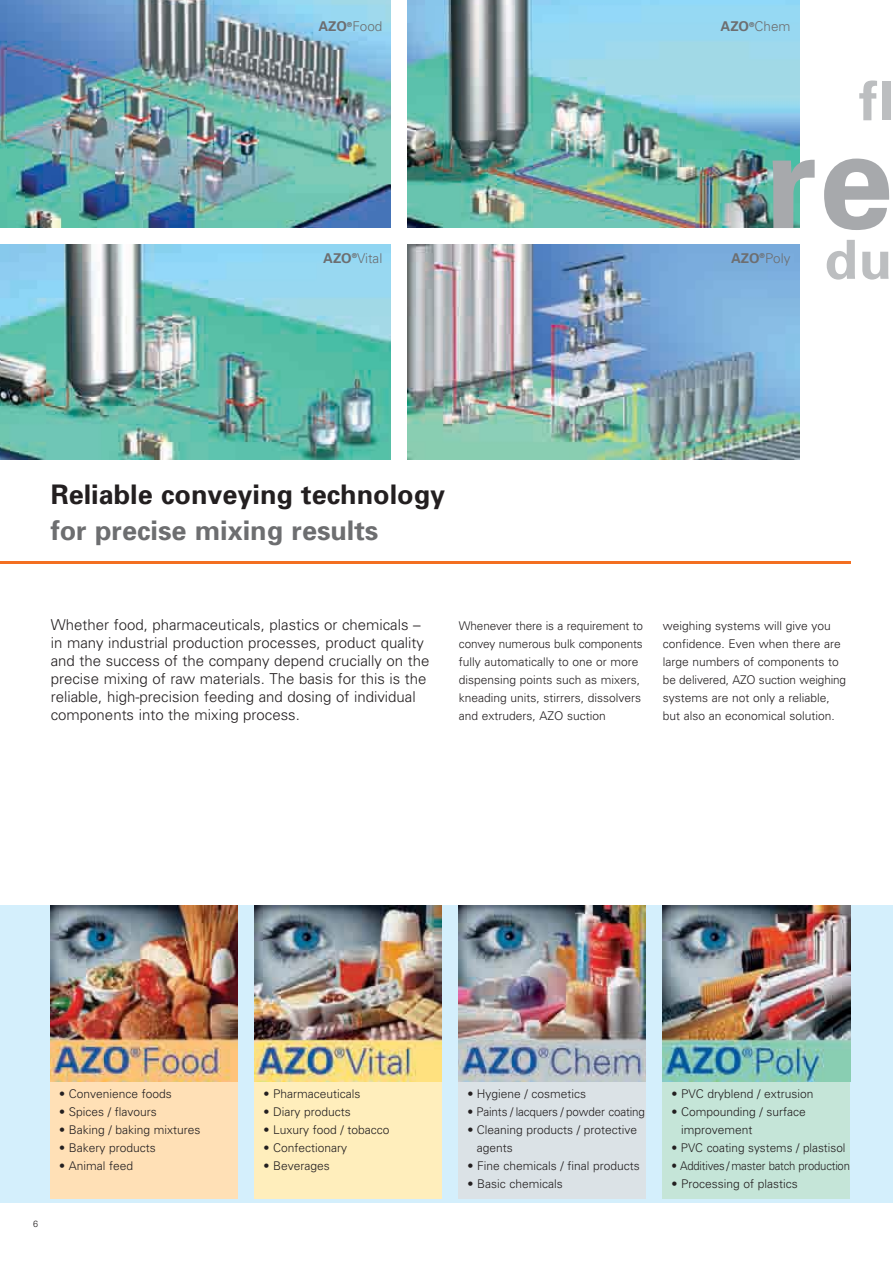
<style>
.page{position:relative;width:893px;height:1263px;background:#fff}
.page>*{position:absolute;margin:0;border:0;box-sizing:border-box;transform-origin:0 0}
.t1{font:700 134.4px "Univers";color:#a7a9ac}
.t2{font:700 54px "Univers";color:#bcbec0}
.t3{font:700 27px "Univers";color:#231f20}
.t4{font:700 27px "Univers";color:#6d6e70}
.t5{font:300 15px/18px "Univers";color:#231f20}
.t6{font:300 13.5px "Univers";color:#6d6e70}
.t7{font:300 12px/18px "Univers";color:#231f20}
.t8{font:300 12px "Univers";color:#231f20;scale:.94 1}
.t9{font:300 9px "Univers";color:#231f20}
.s1{font-weight:700}
</style>
<div class="page">
<div style="left:0;top:906px;width:893px;height:297px;background:#d4effc"></div>
<div style="left:51px;top:906px;width:187px;height:293px;background:#ffe0b6"></div>
<div style="left:255px;top:906px;width:187px;height:293px;background:#ffeebc"></div>
<div style="left:459px;top:906px;width:187px;height:293px;background:#dbe2e6"></div>
<div style="left:663px;top:906px;width:187px;height:293px;background:#c5e5d8"></div>
<hr style="left:0;top:561px;width:850px;height:2px;background:#f36f21">
<img style="left:0;top:0;width:391px;height:228px">
<img style="left:408px;top:0;width:391px;height:228px">
<img style="left:0;top:245px;width:391px;height:214px">
<img style="left:408px;top:245px;width:391px;height:214px">
<img style="left:51px;top:906px;width:187px;height:176px">
<img style="left:255px;top:906px;width:187px;height:176px">
<img style="left:459px;top:906px;width:187px;height:176px">
<img style="left:663px;top:906px;width:187px;height:176px">
<p class="t6" style="left:318px;top:22px;width:65px"><span class="s1">AZO</span><sup>®</sup>Food</p>
<p class="t6" style="left:323px;top:253px;width:61px"><span class="s1">AZO</span><sup>®</sup>Vital</p>
<p class="t6" style="left:720px;top:22px;width:71px"><span class="s1">AZO</span><sup>®</sup>Chem</p>
<h2 class="t2" style="left:859px;top:81px;width:36px">fl</h2>
<h1 class="t1" style="left:765px;top:131px;width:129px">re</h1>
<p class="t6" style="left:731px;top:253px;width:61px"><span class="s1">AZO</span><sup>®</sup>Poly</p>
<h2 class="t2" style="left:824px;top:240px;width:69px">du</h2>
<h3 class="t3" style="left:51px;top:485px;width:396px">Reliable conveying technology</h3>
<h3 class="t4" style="left:51px;top:521px;width:329px">for precise mixing results</h3>
<p class="t5" style="left:51px;top:617px;width:380px">Whether food, pharmaceuticals, plastics or chemicals – in many industrial production processes, product quality and the success of the company depend crucially on the precise mixing of raw materials. The basis for this is the reliable, high-precision feeding and dosing of individual components into the mixing process.</p>
<p class="t7" style="left:459px;top:618px;width:186px">Whenever there is a requirement to convey numerous bulk components fully automatically to one or more dispensing points such as mixers, kneading units, stirrers, dissolvers and extruders, AZO suction</p>
<p class="t7" style="left:663px;top:618px;width:185px">weighing systems will give you confidence. Even when there are large numbers of components to be delivered, AZO suction weighing systems are not only a reliable, but also an economical solution.</p>
<p class="t9" style="left:33px;top:1220px;width:7px">6</p>
<p class="t7" style="left:59px;top:1086px;width:114px">• Convenience foods</p>
<p class="t7" style="left:59px;top:1104px;width:99px">• Spices / flavours</p>
<p class="t7" style="left:59px;top:1122px;width:143px">• Baking / baking mixtures</p>
<p class="t7" style="left:59px;top:1140px;width:98px">• Bakery products</p>
<p class="t7" style="left:59px;top:1158px;width:75px">• Animal feed</p>
<p class="t7" style="left:263px;top:1086px;width:98px">• Pharmaceuticals</p>
<p class="t7" style="left:263px;top:1104px;width:89px">• Diary products</p>
<p class="t7" style="left:263px;top:1122px;width:127px">• Luxury food / tobacco</p>
<p class="t7" style="left:263px;top:1140px;width:85px">• Confectionary</p>
<p class="t7" style="left:263px;top:1158px;width:68px">• Beverages</p>
<p class="t7" style="left:467px;top:1086px;width:120px">• Hygiene / cosmetics</p>
<p class="t7" style="left:467px;top:1104px;width:179px">• Paints / lacquers / powder coating</p>
<p class="t7" style="left:477px;top:1122px;width:162px;text-indent:-10px">• Cleaning products / protective agents</p>
<p class="t7" style="left:467px;top:1158px;width:174px">• Fine chemicals / final products</p>
<p class="t7" style="left:467px;top:1176px;width:97px">• Basic chemicals</p>
<p class="t7" style="left:671px;top:1086px;width:143px">• PVC dryblend / extrusion</p>
<p class="t7" style="left:681px;top:1104px;width:126px;text-indent:-10px">• Compounding / surface improvement</p>
<p class="t7" style="left:671px;top:1140px;width:176px">• PVC coating systems / plastisol</p>
<p class="t8" style="left:671px;top:1161px;width:191px">• Additives / master batch production</p>
<p class="t7" style="left:671px;top:1176px;width:128px">• Processing of plastics</p>
</div>
